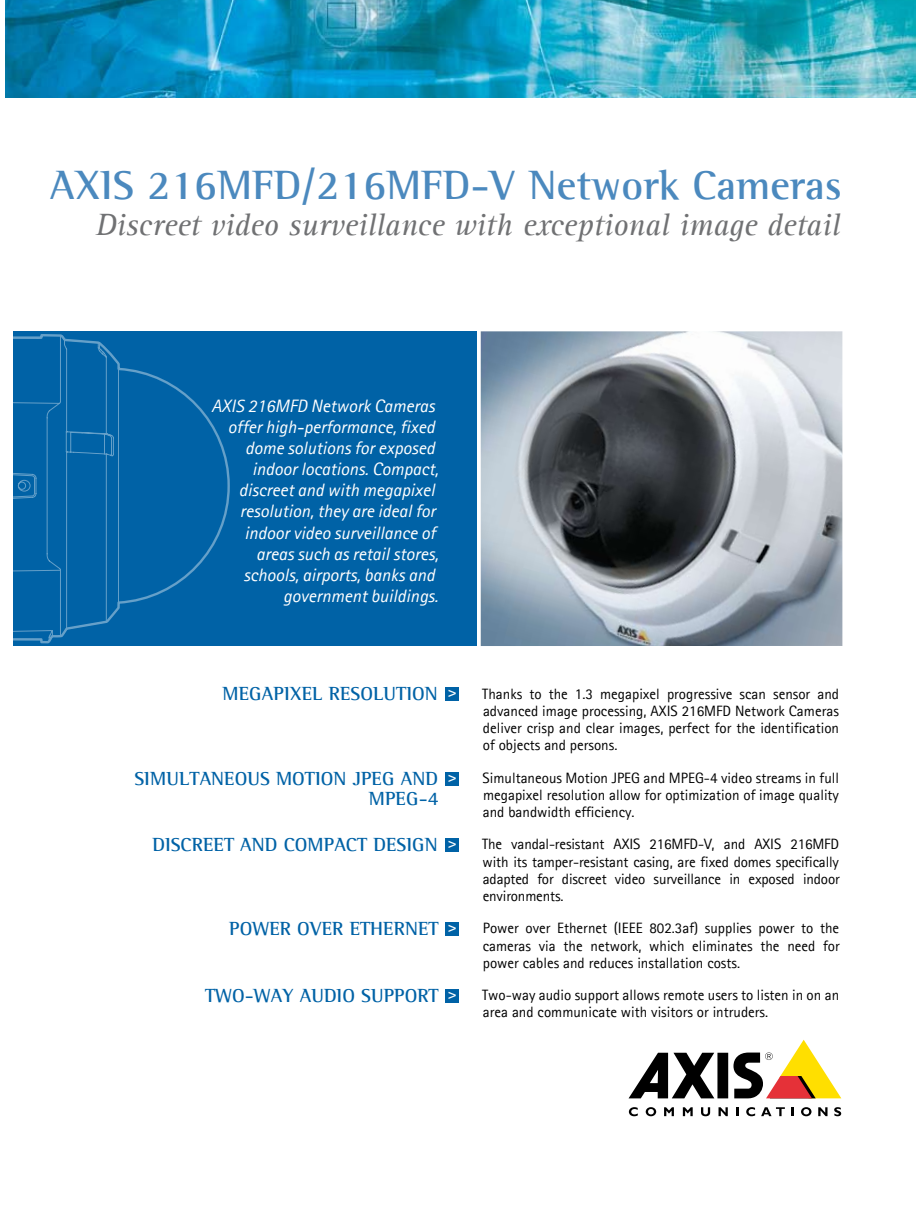
<style>
.page{position:relative;width:919px;height:1214px;background:#fff}
.page>*{position:absolute;margin:0;border:0;box-sizing:border-box;transform-origin:0 0}
.t1{font:700 42px "Agfa Rotis Semi Serif";color:#4b89be}
.t2{font:italic 31.5px "Agfa Rotis Serif";color:#707173}
.t3{font:700 19.5px/20.2px "Agfa Rotis Semi Serif";color:#0062a6}
.t4{font:italic 18px/21px "Agfa Rotis Sans Serif";color:#fff;text-align:right}
.t5{font:15px/17.2px "Agfa Rotis Sans Serif";color:#000;text-align:justify}
.t6{font:700 15px "Agfa Rotis Sans Serif";color:#fff}
</style>
<div class="page">
<div style="left:13px;top:331px;width:463px;height:315px;background:#0062a6"></div>
<svg style="left:13px;top:334px;width:217px;height:309px"></svg>
<img style="left:6px;top:0;width:909px;height:98px">
<div style="left:717px;top:1053px;width:11px;height:45px;background:#000"></div>
<svg style="left:629px;top:1053px;width:85px;height:45px"></svg>
<svg style="left:733px;top:1040px;width:108px;height:58px"></svg>
<svg style="left:628px;top:1107px;width:9px;height:9px"></svg>
<svg style="left:645px;top:1107px;width:11px;height:9px"></svg>
<svg style="left:664px;top:1107px;width:10px;height:9px"></svg>
<svg style="left:682px;top:1107px;width:10px;height:9px"></svg>
<svg style="left:701px;top:1107px;width:9px;height:9px"></svg>
<svg style="left:718px;top:1107px;width:9px;height:9px"></svg>
<svg style="left:736px;top:1107px;width:2px;height:9px"></svg>
<svg style="left:746px;top:1107px;width:9px;height:9px"></svg>
<svg style="left:761px;top:1107px;width:23px;height:9px"></svg>
<svg style="left:791px;top:1107px;width:3px;height:9px"></svg>
<svg style="left:801px;top:1107px;width:10px;height:9px"></svg>
<svg style="left:818px;top:1107px;width:9px;height:9px"></svg>
<svg style="left:834px;top:1107px;width:7px;height:9px"></svg>
<div style="left:445px;top:923px;width:13px;height:13px;background:#0062a6"></div>
<div style="left:445px;top:838px;width:13px;height:13px;background:#0062a6"></div>
<div style="left:445px;top:772px;width:13px;height:13px;background:#0062a6"></div>
<div style="left:445px;top:687px;width:13px;height:13px;background:#0062a6"></div>
<img style="left:480px;top:331px;width:362px;height:315px">
<div style="left:445px;top:989px;width:13px;height:13px;background:#0062a6"></div>
<h1 class="t1" style="left:50px;top:160px;width:793px">AXIS 216MFD/216MFD-V NETWORK CAMERAS</h1>
<h2 class="t2" style="left:95px;top:206px;width:746px">Discreet video surveillance with exceptional image detail</h2>
<p class="t4" style="left:211px;top:396px;width:228px">AXIS 216MFD Network Cameras offer high-performance, fixed dome solutions for exposed indoor locations. Compact, discreet and with megapixel resolution, they are ideal for indoor video surveillance of areas such as retail stores, schools, airports, banks and government buildings.</p>
<h3 class="t3" style="left:222px;top:683px;width:51px">MEGAPIX</h3>
<h3 class="t3" style="left:302px;top:683px;width:156px">EL RESOLUTION <sup>&gt;</sup></h3>
<h3 class="t3" style="left:369px;top:768px;width:71px;text-indent:-234px">SIMULTANEOUS MOTION JPEG AND<br>MPEG -4</h3>
<p class="t6" style="left:448px;top:767px;width:10px">&gt;</p>
<h3 class="t3" style="left:152px;top:834px;width:101px">DISCREET AND</h3>
<h3 class="t3" style="left:284px;top:834px;width:38px">COMPAC</h3>
<h3 class="t3" style="left:357px;top:834px;width:101px">T DESI GN <sup>&gt;</sup></h3>
<h3 class="t3" style="left:229px;top:919px;width:229px">POWER OVER ETHERNET <sup>&gt;</sup></h3>
<h3 class="t3" style="left:205px;top:985px;width:253px">TWO-WAY AUDI O SUPP ORT <sup>&gt;</sup></h3>
<p class="t5" style="left:482px;top:685px;width:358px">Thanks to the 1.3 megapixel progressive scan sensor and advanced image processing, AXIS 216MFD Network Cameras deliver crisp and clear images, perfect for the identification of objects and persons.</p>
<p class="t5" style="left:482px;top:769px;width:358px">Simultaneous Motion JPEG and MPEG-4 video streams in full megapixel resolution allow for optimization of image quality and bandwidth efficiency.</p>
<p class="t5" style="left:482px;top:835px;width:359px">The vandal-resistant AXIS 216MFD-V, and AXIS 216MFD with its tamper-resistant casing, are fixed domes specifically adapted for discreet video surveillance in exposed indoor environments.</p>
<p class="t5" style="left:482px;top:919px;width:358px">Power over Ethernet (IEEE 802.3af) supplies power to the cameras via the network, which eliminates the need for power cables and reduces installation costs.</p>
<p class="t5" style="left:482px;top:986px;width:358px">Two-way audio support allows remote users to listen in on an area and communicate with visitors or intruders.</p>
</div>
